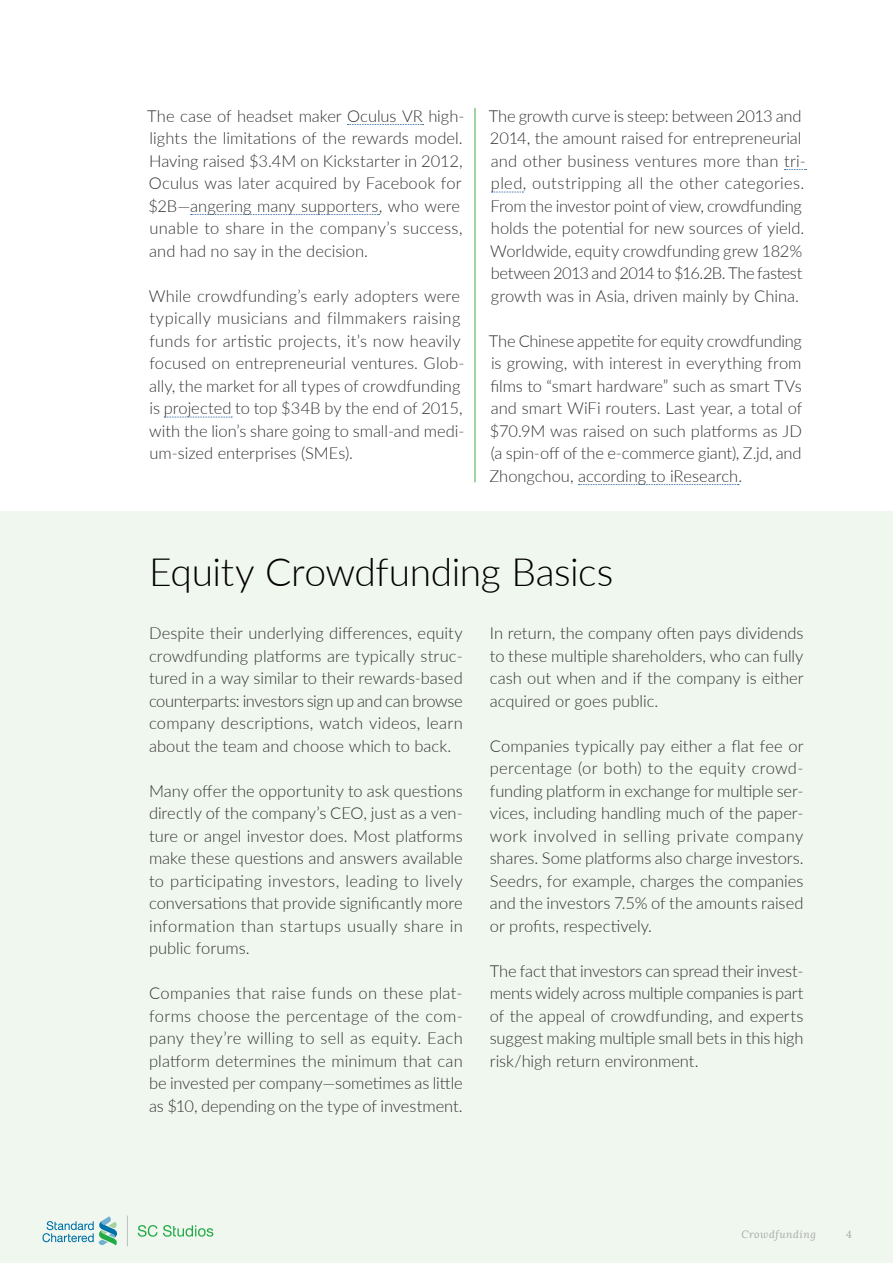
<style>
.page{position:relative;width:893px;height:1263px;background:#fff}
.page>*{position:absolute;margin:0;border:0;box-sizing:border-box;transform-origin:0 0}
.t1{font:300 39px "Lato";letter-spacing:-.01em;color:#000}
.t2{font:300 16.5px/22.5px "Lato";color:#333;text-align:justify}
.t3{font:italic 10.5px "Lora";letter-spacing:.05em;color:#a7a9ac}
.t4{font:10.5px "Lora";color:#a7a9ac}
</style>
<div class="page">
<div style="left:0;top:511px;width:893px;height:752px;background:#f0f7ee"></div>
<hr style="left:475px;top:108px;width:1px;height:374px;background:#41ad49">
<svg style="left:138px;top:1225px;width:75px;height:12px"></svg>
<svg style="left:42px;top:1216px;width:75px;height:29px"></svg>
<hr style="left:127px;top:1215px;width:1px;height:31px;background:#bcbec0">
<svg style="left:347px;top:124px;width:77px;height:1px"></svg>
<svg style="left:191px;top:214px;width:188px;height:1px"></svg>
<svg style="left:164px;top:417px;width:68px;height:1px"></svg>
<svg style="left:784px;top:169px;width:23px;height:1px"></svg>
<svg style="left:491px;top:192px;width:32px;height:1px"></svg>
<svg style="left:578px;top:484px;width:161px;height:1px"></svg>
<p class="t2" style="left:147px;top:104px;width:319px;text-align:left">The case of headset maker Oculus VR high&shy;lights the limitations of the rewards model.<br>Having raised $3.4M on Kickstarter in 2012, Oculus was later acquired by Facebook for $2B—angering many supporters, who were unable to share in the company’s success, and had no say in the decision.</p>
<p class="t2" style="left:149px;top:284px;width:317px;text-align:left">While crowdfunding’s early adopters were typically musicians and filmmakers raising funds for artistic projects, it’s now heavily focused on entrepreneurial ventures. Glob&shy;ally, the market for all types of crowdfunding is projected to top $34B by the end of 2015, with the lion’s share going to small-and medi&shy;um-sized enterprises (SMEs).</p>
<p class="t2" style="left:489px;top:104px;width:319px;text-align:left">The growth curve is steep: between 2013 and 2014, the amount raised for entrepreneurial and other business ventures more than tri&shy;pled, outstripping all the other categories.<br>From the investor point of view, crowdfunding holds the potential for new sources of yield.<br>Worldwide, equity crowdfunding grew 182% between 2013 and 2014 to $16.2B. The fastest growth was in Asia, driven mainly by China.</p>
<p class="t2" style="left:489px;top:329px;width:315px">The Chinese appetite for equity crowdfunding is growing, with interest in everything from films to “smart hardware” such as smart TVs and smart WiFi routers. Last year, a total of $70.9M was raised on such platforms as JD (a spin-off of the e-commerce giant), Z.jd, and Zhongchou, according to iResearch.</p>
<h1 class="t1" style="left:149px;top:545px;width:466px">Equity Crowdfunding Basics</h1>
<p class="t2" style="left:149px;top:621px;width:315px">Despite their underlying differences, equity crowdfunding platforms are typically struc&shy;tured in a way similar to their rewards-based counterparts: investors sign up and can browse company descriptions, watch videos, learn about the team and choose which to back.</p>
<p class="t2" style="left:149px;top:779px;width:315px">Many offer the opportunity to ask questions directly of the company’s CEO, just as a ven&shy;ture or angel investor does. Most platforms make these questions and answers available to participating investors, leading to lively conversations that provide significantly more information than startups usually share in public forums.</p>
<p class="t2" style="left:149px;top:981px;width:315px">Companies that raise funds on these plat&shy;forms choose the percentage of the com&shy;pany they’re willing to sell as equity. Each platform determines the minimum that can be invested per company—sometimes as little as $10, depending on the type of investment.</p>
<p class="t2" style="left:490px;top:621px;width:315px">In return, the company often pays dividends to these multiple shareholders, who can fully cash out when and if the company is either acquired or goes public.</p>
<p class="t2" style="left:490px;top:734px;width:315px">Companies typically pay either a flat fee or percentage (or both) to the equity crowd&shy;funding platform in exchange for multiple ser&shy;vices, including handling much of the paper&shy;work involved in selling private company shares. Some platforms also charge investors.<br>Seedrs, for example, charges the companies and the investors 7.5% of the amounts raised or profits, respectively.</p>
<p class="t2" style="left:490px;top:959px;width:315px">The fact that investors can spread their invest&shy;ments widely across multiple companies is part of the appeal of crowdfunding, and experts suggest making multiple small bets in this high risk/high return environment.</p>
<p class="t3" style="left:741px;top:1227px;width:76px">Crowdfunding</p>
<p class="t4" style="left:846px;top:1227px;width:7px">4</p>
</div>
